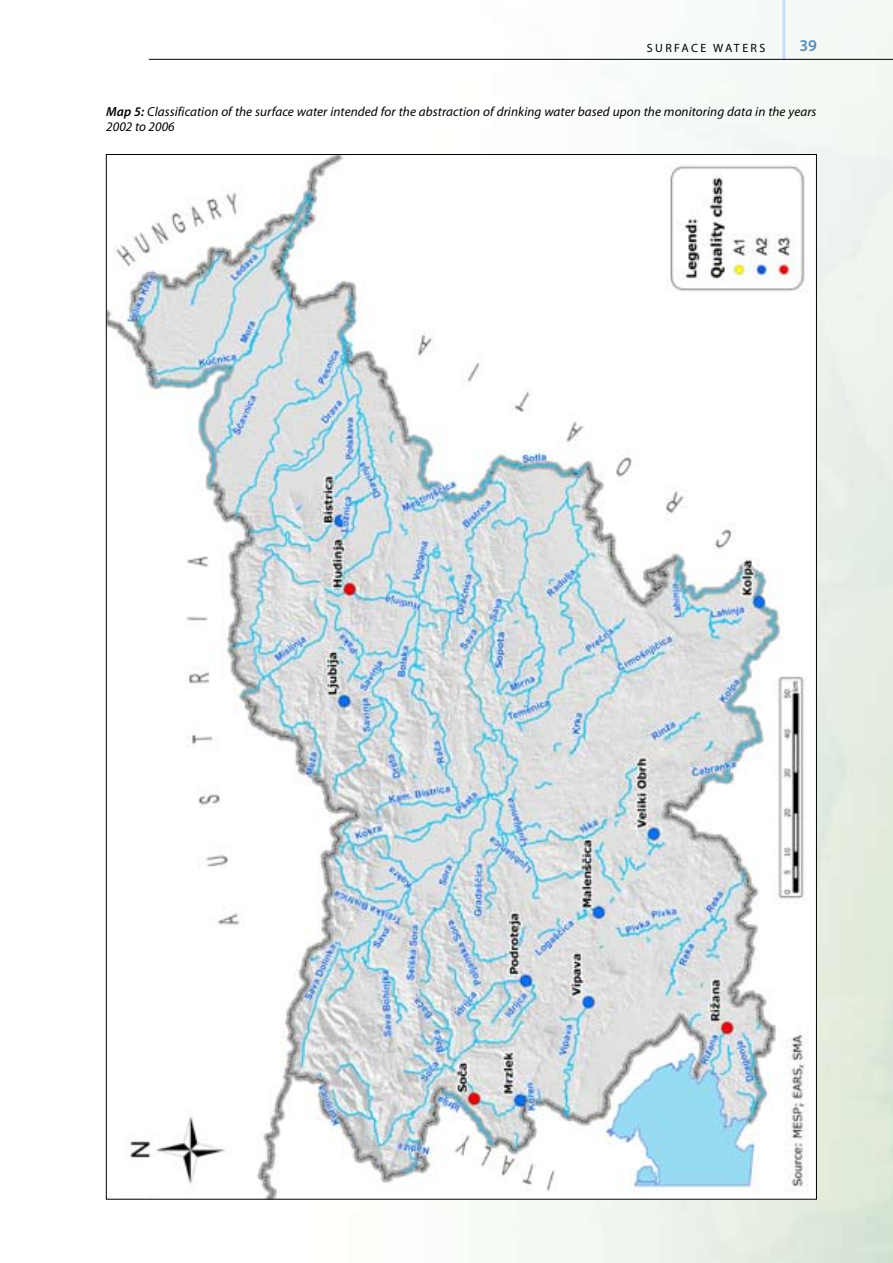
<style>
.page{position:relative;width:893px;height:1263px;background:#fff}
.page>*{position:absolute;margin:0;border:0;box-sizing:border-box;transform-origin:0 0}
.t1{font:600 16.5px "Myriad Pro";color:#5b8db2}
.t2{font:italic 13.2px/15px "Myriad Pro";letter-spacing:.005em;color:#000}
.t3{font:12px "Myriad Pro";letter-spacing:.2em;color:#000}
.s1{font-weight:600}
</style>
<div class="page">
<img style="left:105px;top:0;width:788px;height:1263px">
<img style="left:108px;top:156px;width:707px;height:1041px">
<hr style="left:782px;top:0;width:3px;height:60px;background:#c8e0f7">
<hr style="left:149px;top:59px;width:744px;height:1px;background:#000">
<p class="t3" style="left:647px;top:42px;width:120px">SURFACE WATERS</p>
<p class="t1" style="left:799px;top:36px;width:19px">39</p>
<p class="t2" style="left:106px;top:105px;width:712px"><span class="s1">Map 5:</span> Classification of the surface water intended for the abstraction of drinking water based upon the monitoring data in the years<br>2002 to 2006</p>
</div>
